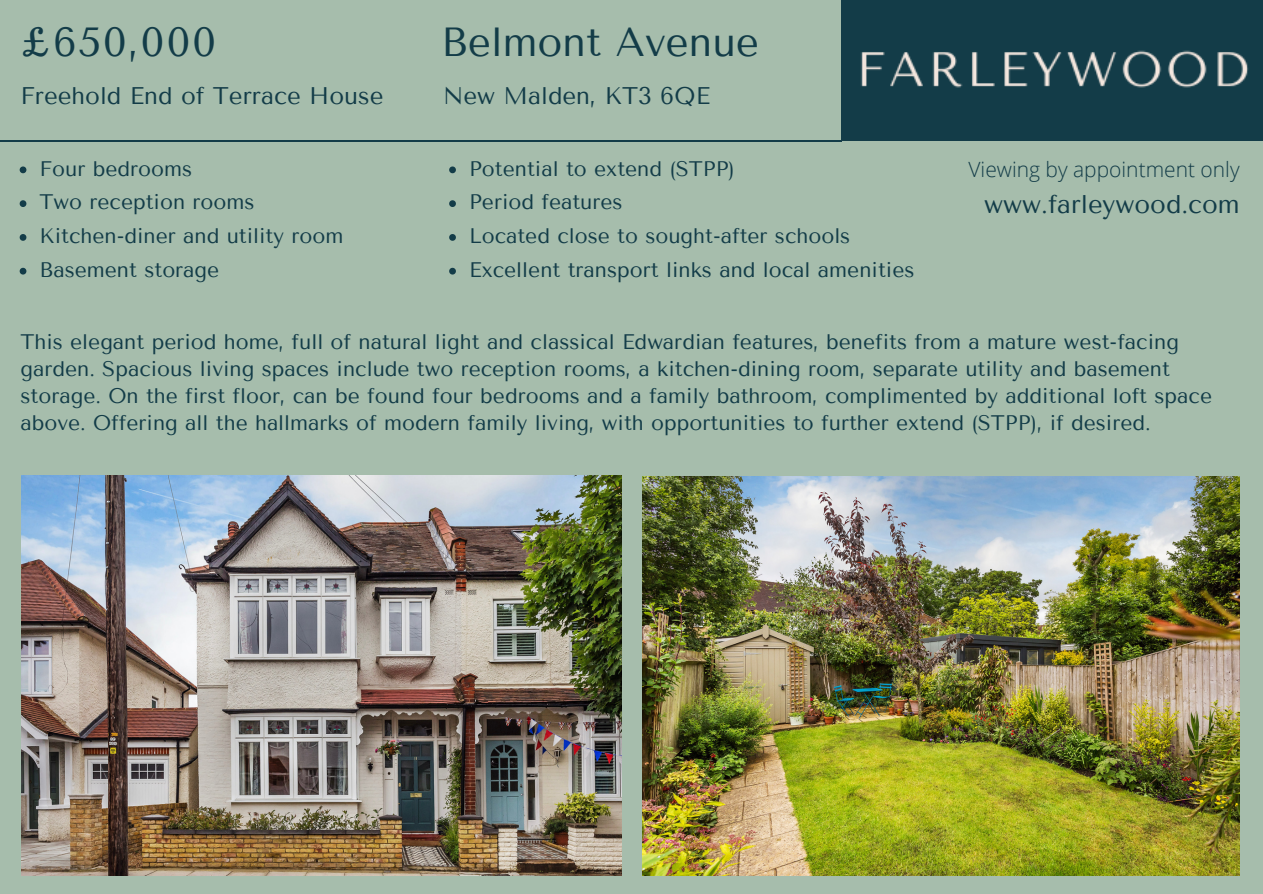
<style>
.page{position:relative;width:1263px;height:894px;background:#fff}
.page>*{position:absolute;margin:0;border:0;box-sizing:border-box;transform-origin:0 0}
.t1{font:40.5px "Tenor Sans";color:#133c48}
.t2{font:25.5px "Tenor Sans";color:#133c48}
.t3{font:24px "Tenor Sans";color:#133c48}
.t4{font:21px/33.8px "Tenor Sans";color:#133c48}
.t5{font:300 21px "Open Sans";color:#133c48}
</style>
<div class="page">
<div style="left:0;top:0;width:1263px;height:893px;background:#a6bdac"></div>
<hr style="left:0;top:140px;width:841px;height:2px;background:#133c48">
<img style="left:841px;top:0;width:422px;height:141px">
<img style="left:22px;top:475px;width:599px;height:400px">
<img style="left:642px;top:477px;width:598px;height:398px">
<svg style="left:20px;top:166px;width:6px;height:7px"></svg>
<svg style="left:20px;top:200px;width:6px;height:7px"></svg>
<svg style="left:20px;top:234px;width:6px;height:7px"></svg>
<svg style="left:20px;top:268px;width:6px;height:6px"></svg>
<svg style="left:449px;top:166px;width:7px;height:7px"></svg>
<svg style="left:449px;top:200px;width:7px;height:7px"></svg>
<svg style="left:449px;top:234px;width:7px;height:7px"></svg>
<svg style="left:449px;top:268px;width:7px;height:6px"></svg>
<h1 class="t1" style="left:20px;top:19px;width:197px">£650,000</h1>
<p class="t3" style="left:20px;top:82px;width:364px">Freehold End of Terrace House</p>
<h1 class="t1" style="left:441px;top:19px;width:320px">Belmont Avenue</h1>
<p class="t3" style="left:443px;top:82px;width:268px">New Malden, KT3 6QE</p>
<p class="t4" style="left:469px;top:151px;width:447px">Potential to extend (STPP)<br>Period features<br>Located close to sought-after schools<br>Excellent transport links and local amenities</p>
<p class="t4" style="left:40px;top:151px;width:305px">Four bedrooms<br>Two reception rooms<br>Kitchen-diner and utility room<br>Basement storage</p>
<p class="t5" style="left:968px;top:154px;width:273px">Viewing by appointment only</p>
<p class="t2" style="left:984px;top:189px;width:257px">www.farleywood.com</p>
<p class="t4" style="left:20px;top:328px;width:1193px;line-height:27px">This elegant period home, full of natural light and classical Edwardian features, benefits from a mature west-facing garden. Spacious living spaces include two reception rooms, a kitchen-dining room, separate utility and basement storage. On the first floor, can be found four bedrooms and a family bathroom, complimented by additional loft space above. Offering all the hallmarks of modern family living, with opportunities to further extend (STPP), if desired.</p>
</div>
